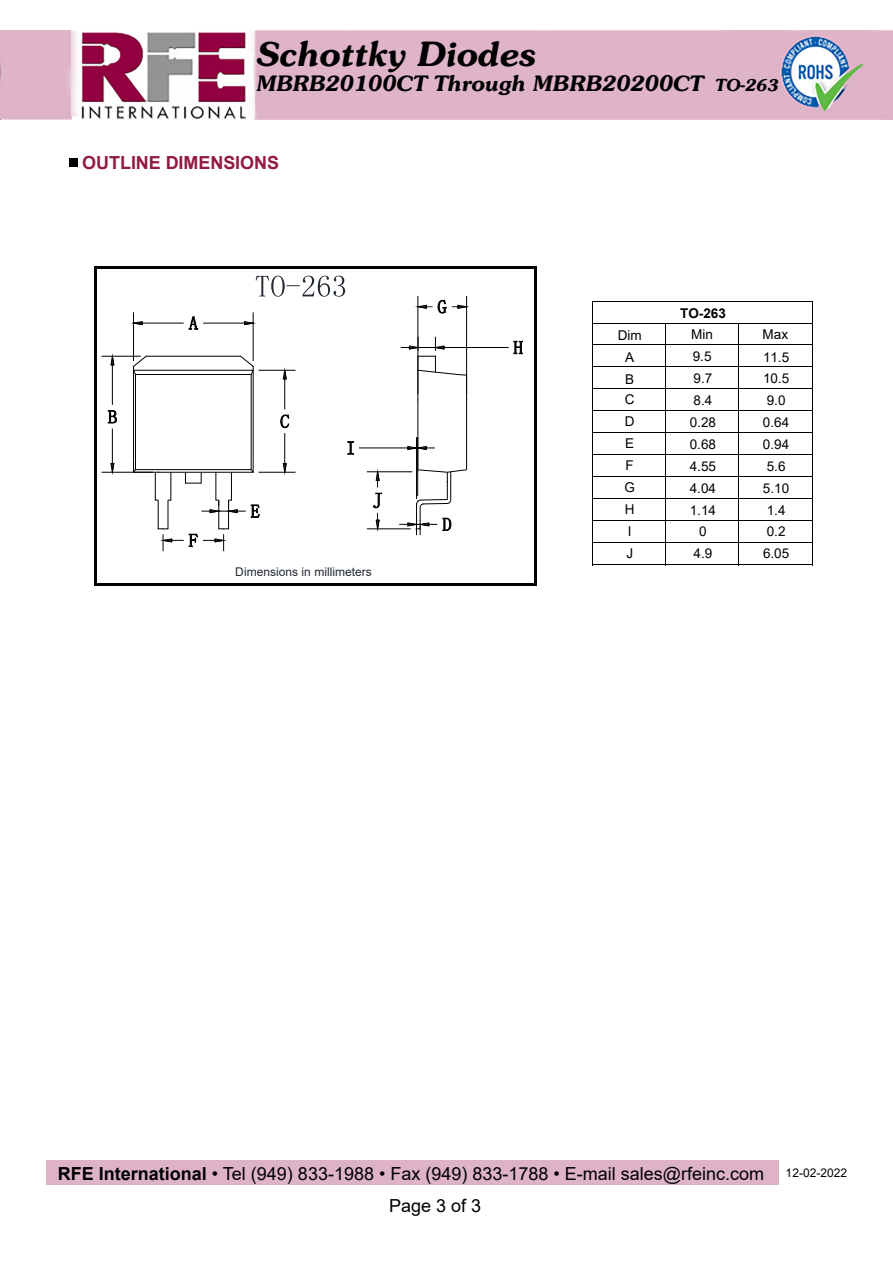
<style>
.page{position:relative;width:893px;height:1263px;background:#fff}
.page>*{position:absolute;margin:0;border:0;box-sizing:border-box;transform-origin:0 0}
.t1{font:italic 300 33px "Souvenir";color:#000}
.t2{font:italic 300 21px "Souvenir";color:#000}
.t3{font:18px "Arial";color:#000}
.t4{font:700 18px "Arial";letter-spacing:-.005em;color:#921a45}
.t5{font:13.5px "Arial";color:#000}
.t6{font:700 13.5px "Arial";color:#000}
.t7{font:12px "Arial";color:#212830}
.t8{font:12px "Arial";color:#000}
.s1{font-size:16.5px}
.s2{font-weight:700}
</style>
<div class="page">
<hr style="left:133px;top:312px;width:1px;height:49px;background:#000">
<hr style="left:253px;top:312px;width:1px;height:49px;background:#000">
<hr style="left:142px;top:323px;width:42px;height:1px;background:#000">
<hr style="left:203px;top:323px;width:42px;height:1px;background:#000">
<svg style="left:130px;top:321px;width:13px;height:4px"></svg>
<svg style="left:188px;top:316px;width:10px;height:14px"></svg>
<svg style="left:244px;top:321px;width:12px;height:4px"></svg>
<hr style="left:259px;top:370px;width:36px;height:1px;background:#000">
<hr style="left:259px;top:472px;width:36px;height:1px;background:#000">
<hr style="left:284px;top:379px;width:1px;height:30px;background:#000">
<hr style="left:284px;top:433px;width:1px;height:31px;background:#000">
<svg style="left:282px;top:367px;width:5px;height:13px"></svg>
<svg style="left:280px;top:414px;width:10px;height:14px"></svg>
<svg style="left:282px;top:463px;width:5px;height:12px"></svg>
<hr style="left:444px;top:347px;width:65px;height:1px;background:#000">
<svg style="left:513px;top:341px;width:10px;height:13px"></svg>
<hr style="left:417px;top:296px;width:1px;height:98px;background:#000">
<hr style="left:466px;top:296px;width:1px;height:98px;background:#000">
<svg style="left:415px;top:298px;width:55px;height:16px"></svg>
<hr style="left:367px;top:471px;width:45px;height:1px;background:#000">
<hr style="left:367px;top:528px;width:44px;height:1px;background:#000">
<svg style="left:373px;top:469px;width:9px;height:63px"></svg>
<hr style="left:359px;top:448px;width:49px;height:1px;background:#000">
<svg style="left:347px;top:441px;width:7px;height:14px"></svg>
<svg style="left:399px;top:337px;width:68px;height:198px"></svg>
<svg style="left:132px;top:469px;width:5px;height:3px"></svg>
<hr style="left:102px;top:356px;width:39px;height:1px;background:#000">
<hr style="left:102px;top:472px;width:51px;height:1px;background:#000">
<hr style="left:112px;top:365px;width:1px;height:40px;background:#000">
<hr style="left:112px;top:429px;width:1px;height:35px;background:#000">
<svg style="left:110px;top:353px;width:5px;height:13px"></svg>
<svg style="left:107px;top:410px;width:10px;height:14px"></svg>
<svg style="left:132px;top:355px;width:122px;height:105px"></svg>
<svg style="left:155px;top:469px;width:105px;height:82px"></svg>
<svg style="left:256px;top:276px;width:89px;height:21px"></svg>
<svg style="left:110px;top:463px;width:5px;height:12px"></svg>
<hr style="left:94px;top:266px;width:443px;height:2px;background:#000">
<hr style="left:94px;top:268px;width:2px;height:315px;background:#000">
<hr style="left:535px;top:268px;width:2px;height:315px;background:#000">
<hr style="left:94px;top:583px;width:443px;height:2px;background:#000">
<hr style="left:592px;top:301px;width:220px;height:1px;background:#000">
<hr style="left:592px;top:323px;width:220px;height:1px;background:#000">
<hr style="left:592px;top:345px;width:220px;height:1px;background:#000">
<hr style="left:592px;top:367px;width:220px;height:1px;background:#000">
<hr style="left:592px;top:389px;width:220px;height:1px;background:#000">
<hr style="left:592px;top:410px;width:220px;height:1px;background:#000">
<hr style="left:592px;top:433px;width:220px;height:1px;background:#000">
<hr style="left:592px;top:455px;width:220px;height:1px;background:#000">
<hr style="left:592px;top:476px;width:220px;height:1px;background:#000">
<hr style="left:592px;top:498px;width:220px;height:1px;background:#000">
<hr style="left:592px;top:520px;width:220px;height:1px;background:#000">
<hr style="left:592px;top:542px;width:220px;height:1px;background:#000">
<svg style="left:592px;top:302px;width:1px;height:262px"></svg>
<hr style="left:592px;top:564px;width:73px;height:1px;background:#000">
<svg style="left:665px;top:324px;width:1px;height:241px"></svg>
<hr style="left:666px;top:564px;width:72px;height:1px;background:#000">
<svg style="left:738px;top:324px;width:1px;height:241px"></svg>
<hr style="left:739px;top:564px;width:73px;height:1px;background:#000">
<svg style="left:812px;top:301px;width:1px;height:264px"></svg>
<img style="left:0;top:31px;width:893px;height:88px">
<div style="left:69px;top:158px;width:9px;height:9px;background:#000"></div>
<div style="left:46px;top:1160px;width:732px;height:25px;background:#dfb3c7"></div>
<h1 class="t1" style="left:255px;top:32px;width:281px">Schottky Diodes</h1>
<h2 class="t2" style="left:255px;top:70px;width:524px">MBRB20100CT Through MBRB20200CT <span class="s1">TO-263</span></h2>
<h3 class="t4" style="left:82px;top:150px;width:198px">OUTLINE DIMENSIONS</h3>
<p class="t7" style="left:235px;top:563px;width:138px">Dimensions in millimeters</p>
<p class="t6" style="left:680px;top:303px;width:47px">TO-263</p>
<p class="t5" style="left:618px;top:326px;width:25px">Dim</p>
<p class="t5" style="left:691px;top:325px;width:23px">Min</p>
<p class="t5" style="left:762px;top:325px;width:27px">Max</p>
<p class="t5" style="left:625px;top:348px;width:11px">A</p>
<p class="t5" style="left:693px;top:347px;width:20px">9.5</p>
<p class="t5" style="left:763px;top:348px;width:28px">11.5</p>
<p class="t5" style="left:625px;top:370px;width:11px">B</p>
<p class="t5" style="left:693px;top:369px;width:20px">9.7</p>
<p class="t5" style="left:763px;top:369px;width:28px">10.5</p>
<p class="t5" style="left:625px;top:390px;width:11px">C</p>
<p class="t5" style="left:693px;top:391px;width:20px">8.4</p>
<p class="t5" style="left:767px;top:391px;width:20px">9.0</p>
<p class="t5" style="left:625px;top:412px;width:11px">D</p>
<p class="t5" style="left:690px;top:413px;width:28px">0.28</p>
<p class="t5" style="left:763px;top:413px;width:28px">0.64</p>
<p class="t5" style="left:625px;top:434px;width:11px">E</p>
<p class="t5" style="left:690px;top:435px;width:28px">0.68</p>
<p class="t5" style="left:763px;top:435px;width:28px">0.94</p>
<p class="t5" style="left:626px;top:456px;width:10px">F</p>
<p class="t5" style="left:690px;top:457px;width:28px">4.55</p>
<p class="t5" style="left:767px;top:457px;width:20px">5.6</p>
<p class="t5" style="left:624px;top:478px;width:12px">G</p>
<p class="t5" style="left:690px;top:479px;width:28px">4.04</p>
<p class="t5" style="left:763px;top:479px;width:28px">5.10</p>
<p class="t5" style="left:625px;top:500px;width:11px">H</p>
<p class="t5" style="left:690px;top:501px;width:28px">1.14</p>
<p class="t5" style="left:767px;top:501px;width:20px">1.4</p>
<p class="t5" style="left:628px;top:522px;width:5px">I</p>
<p class="t5" style="left:699px;top:522px;width:9px">0</p>
<p class="t5" style="left:767px;top:522px;width:20px">0.2</p>
<p class="t5" style="left:626px;top:544px;width:8px">J</p>
<p class="t5" style="left:693px;top:544px;width:20px">4.9</p>
<p class="t5" style="left:763px;top:544px;width:28px">6.05</p>
<h3 class="t3" style="left:58px;top:1161px;width:708px"><span class="s2">RFE International</span> • Tel (949) 833-1988 • Fax (949) 833-1788 • E-mail sales@rfeinc.com</h3>
<h3 class="t3" style="left:389px;top:1193px;width:94px">Page 3 of 3</h3>
<p class="t8" style="left:786px;top:1165px;width:63px">12-02-2022</p>
</div>
